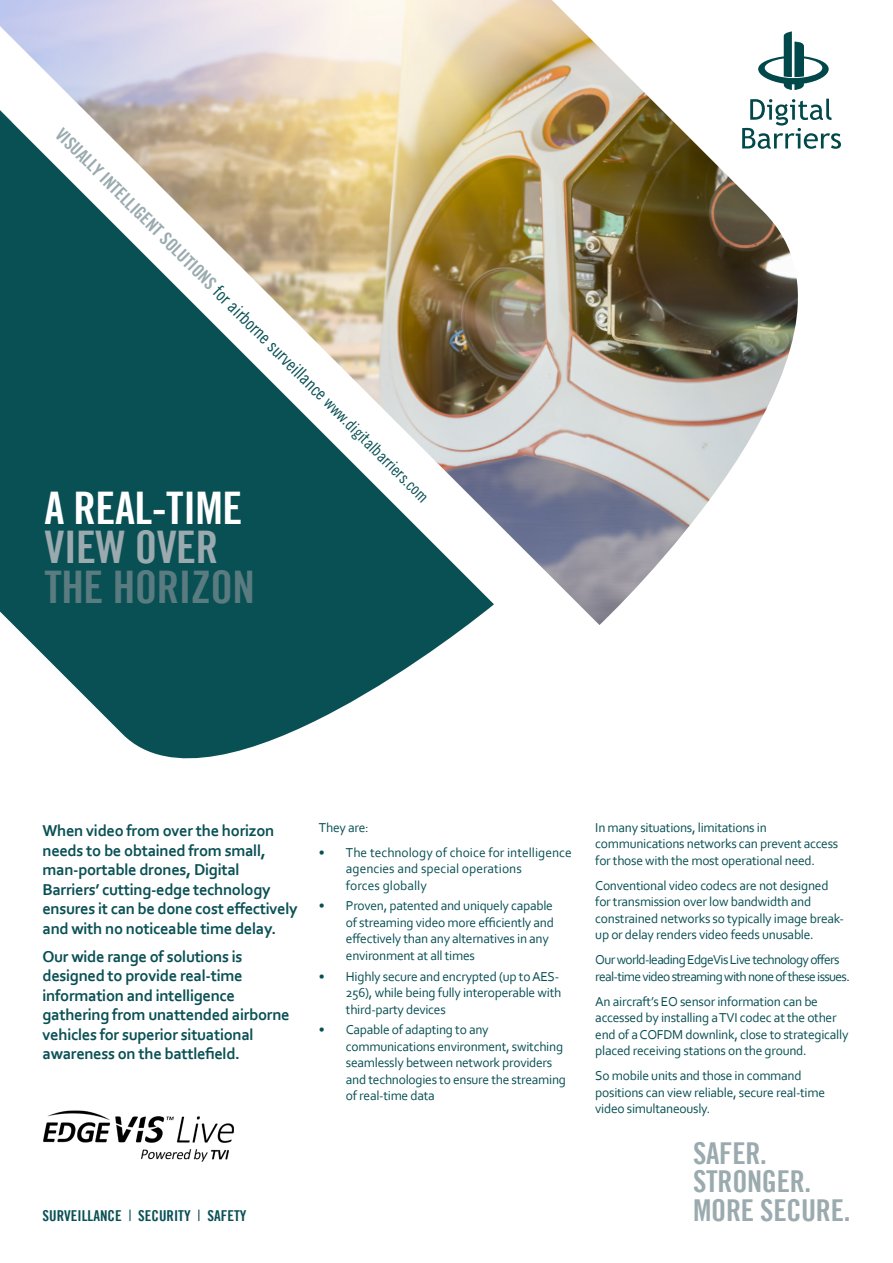
<style>
.page{position:relative;width:893px;height:1263px;background:#fff}
.page>*{position:absolute;margin:0;border:0;box-sizing:border-box;transform-origin:0 0}
.t1{font:45px/39.3px "Trade Gothic LT Bold Cond Twenty";letter-spacing:-.01em;color:#fff}
.t2{font:30.15px "Trade Gothic LT Bold Cond Twenty";letter-spacing:-.01em;color:#9aaaae}
.t3{font:18px "Trade Gothic LT Bold Cond Twenty";color:#9aaaae}
.t4{font:700 16.5px/19.5px "Corbel";letter-spacing:-.02em;color:#095054}
.t5{font:15px "Trade Gothic LT Bold Cond Twenty";color:#095054}
.t6{font:13.5px/16.5px "Corbel";letter-spacing:-.02em;color:#095054}
.t7{font:13.5px/16.5px "Corbel";letter-spacing:-.05em;color:#095054}
.t8{font:13.5px/16.5px "Corbel";color:#095054}
.s1{font-family:"Trade Gothic Cond Eighteen";color:#095054}
.s2{font-family:"Trade Gothic Cond Eighteen";font-size:16.5px;color:#095054}
.s3{color:#9aaaae}
.s4{color:#5a7b80}
</style>
<div class="page">
<svg style="left:13px;top:625px;width:455px;height:134px;fill:#095054"></svg>
<svg style="left:805px;top:56px;width:24px;height:28px"></svg>
<svg style="left:805px;top:99px;width:36px;height:50px"></svg>
<svg style="left:129px;top:1209px;width:2px;height:12px"></svg>
<svg style="left:198px;top:1209px;width:1px;height:12px"></svg>
<img style="left:0;top:0;width:805px;height:625px">
<img style="left:43px;top:1110px;width:191px;height:51px">
<p class="t3" style="left:66px;top:123px;width:522px;rotate:45deg">VISUALLY INTELLIGENT SOLUTIONS <span class="s1">for airborne surveillance</span> <span class="s2">www.digitalbarriers.com</span></p>
<p class="t1" style="left:44px;top:488px;width:212px">A REAL-TIME<br><span class="s3">VIEW OVER<br></span><span class="s4">THE HORIZON</span></p>
<p class="t4" style="left:43px;top:821px;width:257px">When video from over the horizon needs to be obtained from small, man-portable drones, Digital Barriers’ cutting-edge technology ensures it can be done cost effectively and with no noticeable time delay.</p>
<p class="t4" style="left:43px;top:946px;width:249px">Our wide range of solutions is designed to provide real-time information and intelligence gathering from unattended airborne vehicles for superior situational awareness on the battlefield.</p>
<p class="t6" style="left:319px;top:818px;width:51px">They are:</p>
<p class="t8" style="left:346px;top:843px;width:227px;text-indent:-27px">• The technology of choice for intelligence agencies and special operations<br>forces globally</p>
<p class="t6" style="left:346px;top:897px;width:209px;text-indent:-27px">• Proven, patented and uniquely capable of streaming video more efficiently and effectively than any alternatives in any environment at all times</p>
<p class="t6" style="left:346px;top:967px;width:217px;text-indent:-27px">• Highly secure and encrypted (up to AES-<br>256), while being fully interoperable with third-party devices</p>
<p class="t6" style="left:346px;top:1021px;width:222px;text-indent:-27px">• Capable of adapting to any communications environment, switching seamlessly between network providers and technologies to ensure the streaming of real-time data</p>
<p class="t5" style="left:43px;top:1206px;width:206px">SURVEILLANCE SECURITY SAFETY</p>
<p class="t6" style="left:595px;top:818px;width:245px">In many situations, limitations in communications networks can prevent access for those with the most operational need.</p>
<p class="t6" style="left:595px;top:876px;width:250px">Conventional video codecs are not designed for transmission over low bandwidth and constrained networks so typically image break&shy;up or delay renders video feeds unusable.</p>
<p class="t7" style="left:595px;top:951px;width:256px">Our world-leading EdgeVis Live technology offers real-time video streaming with none of these issues.</p>
<p class="t6" style="left:595px;top:992px;width:255px">An aircraft’s EO sensor information can be accessed by installing a TVI codec at the other end of a COFDM downlink, close to strategically placed receiving stations on the ground.</p>
<p class="t6" style="left:595px;top:1067px;width:231px">So mobile units and those in command positions can view reliable, secure real-time video simultaneously.</p>
<p class="t2" style="left:693px;top:1135px;width:75px">SAFER.</p>
<p class="t2" style="left:693px;top:1163px;width:120px">STRONGER.</p>
<p class="t2" style="left:693px;top:1192px;width:159px">MORE SECURE.</p>
</div>
